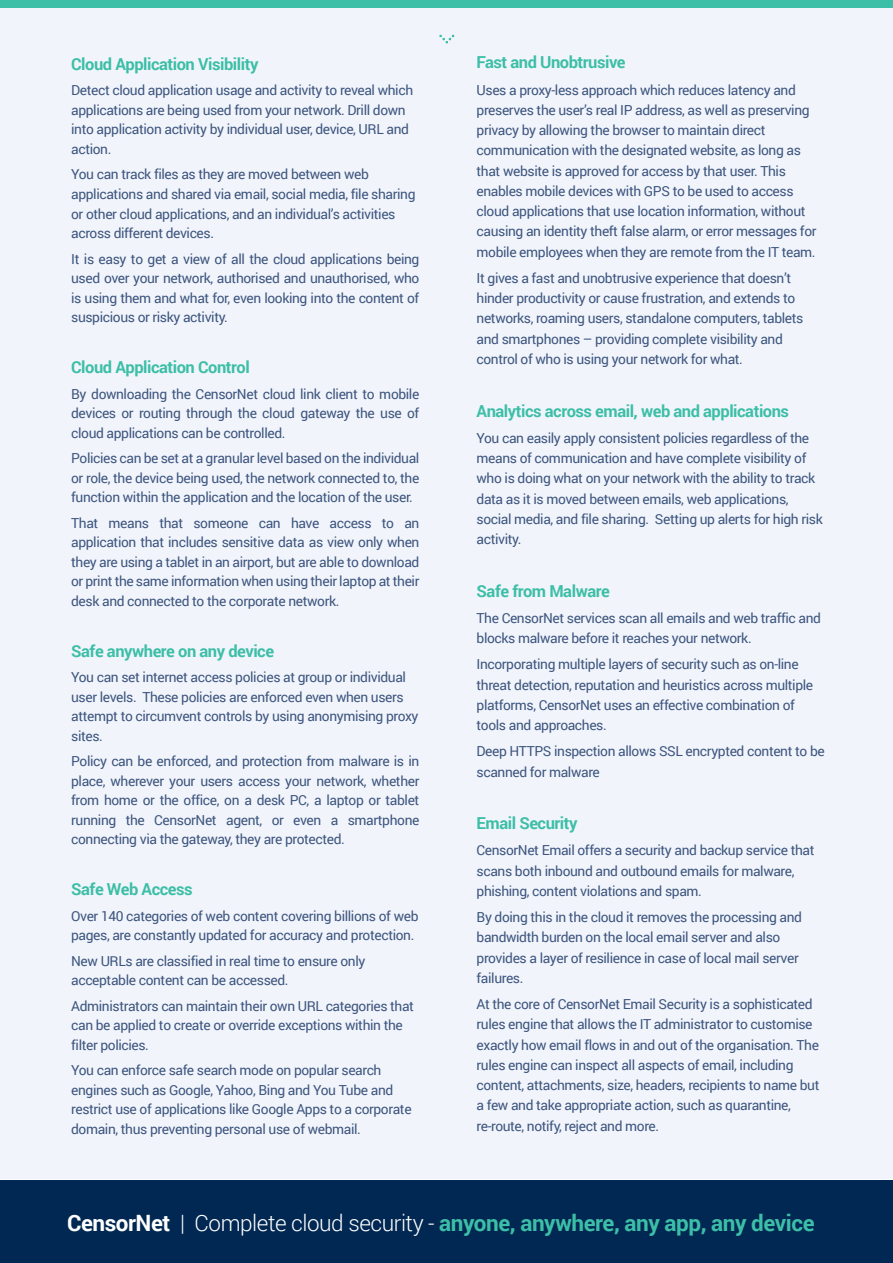
<style>
.page{position:relative;width:893px;height:1263px;background:#fff}
.page>*{position:absolute;margin:0;border:0;box-sizing:border-box;transform-origin:0 0}
.t1{font:700 22.5px "Roboto";letter-spacing:-.02em;color:#3dbea7}
.t2{font:700 16.5px "Roboto";letter-spacing:-.03em;color:#3dbea7}
.t3{font:13.8px/20.2px "Roboto";letter-spacing:-.03em;color:#3e557f}
.s1{color:#fff}
.s2{font-weight:300;color:#fff}
</style>
<div class="page">
<div style="left:0;top:0;width:893px;height:1179px;background:#f1f5fb"></div>
<div style="left:0;top:0;width:893px;height:7px;background:#3dbea7"></div>
<div style="left:0;top:1180px;width:893px;height:83px;background:#002853"></div>
<svg style="left:439px;top:35px;width:15px;height:8px"></svg>
<p class="t2" style="left:71px;top:52px;width:189px">Cloud Application Visibility</p>
<p class="t3" style="left:71px;top:80px;width:343px;line-height:19.5px">Detect cloud application usage and activity to reveal which applications are being used from your network. Drill down into application activity by individual user, device, URL and action.</p>
<p class="t3" style="left:71px;top:164px;width:346px;line-height:19.5px">You can track files as they are moved between web applications and shared via email, social media, file sharing or other cloud applications, and an individual’s activities across different devices.</p>
<p class="t3" style="left:71px;top:248px;width:350px;line-height:19.5px;text-align:justify">It is easy to get a view of all the cloud applications being used over your network, authorised and unauthorised, who is using them and what for, even looking into the content of suspicious or risky activity.</p>
<p class="t2" style="left:71px;top:355px;width:180px">Cloud Application Control</p>
<p class="t3" style="left:71px;top:383px;width:350px;line-height:19.5px;text-align:justify">By downloading the CensorNet cloud link client to mobile devices or routing through the cloud gateway the use of cloud applications can be controlled.</p>
<p class="t3" style="left:71px;top:448px;width:350px;line-height:19.5px;text-align:justify">Policies can be set at a granular level based on the individual or role, the device being used, the network connected to, the function within the application and the location of the user.</p>
<p class="t3" style="left:71px;top:512px;width:350px;line-height:19.5px;text-align:justify">That means that someone can have access to an application that includes sensitive data as view only when they are using a tablet in an airport, but are able to download or print the same information when using their laptop at their desk and connected to the corporate network.</p>
<p class="t2" style="left:71px;top:639px;width:204px">Safe anywhere on any device</p>
<p class="t3" style="left:71px;top:667px;width:349px;line-height:19.5px">You can set internet access policies at group or individual user levels. These policies are enforced even when users attempt to circumvent controls by using anonymising proxy sites.</p>
<p class="t3" style="left:71px;top:751px;width:350px;line-height:19.5px;text-align:justify">Policy can be enforced, and protection from malware is in place, wherever your users access your network, whether from home or the office, on a desk PC, a laptop or tablet running the CensorNet agent, or even a smartphone connecting via the gateway, they are protected.</p>
<p class="t2" style="left:71px;top:877px;width:123px">Safe Web Access</p>
<p class="t3" style="left:71px;top:905px;width:349px;line-height:19.5px">Over 140 categories of web content covering billions of web pages, are constantly updated for accuracy and protection.</p>
<p class="t3" style="left:71px;top:950px;width:296px;line-height:19.5px">New URLs are classified in real time to ensure only acceptable content can be accessed.</p>
<p class="t3" style="left:71px;top:995px;width:344px;line-height:19.5px">Administrators can maintain their own URL categories that can be applied to create or override exceptions within the filter policies.</p>
<p class="t3" style="left:71px;top:1060px;width:342px;line-height:19.5px">You can enforce safe search mode on popular search engines such as Google, Yahoo, Bing and You Tube and restrict use of applications like Google Apps to a corporate domain, thus preventing personal use of webmail.</p>
<p class="t2" style="left:477px;top:51px;width:151px">Fast and Unobtrusive</p>
<p class="t3" style="left:477px;top:79px;width:341px">Uses a proxy-less approach which reduces latency and preserves the user’s real IP address, as well as preserving privacy by allowing the browser to maintain direct communication with the designated website, as long as that website is approved for access by that user. This enables mobile devices with GPS to be used to access cloud applications that use location information, without causing an identity theft false alarm, or error messages for mobile employees when they are remote from the IT team.</p>
<p class="t3" style="left:477px;top:267px;width:328px">It gives a fast and unobtrusive experience that doesn’t hinder productivity or cause frustration, and extends to networks, roaming users, standalone computers, tablets and smartphones – providing complete visibility and control of who is using your network for what.</p>
<p class="t2" style="left:477px;top:399px;width:314px">Analytics across email, web and applications</p>
<p class="t3" style="left:477px;top:427px;width:348px">You can easily apply consistent policies regardless of the means of communication and have complete visibility of who is doing what on your network with the ability to track data as it is moved between emails, web applications, social media, and file sharing. Setting up alerts for high risk activity.</p>
<p class="t2" style="left:477px;top:579px;width:135px">Safe from Malware</p>
<p class="t3" style="left:477px;top:607px;width:346px">The CensorNet services scan all emails and web traffic and blocks malware before it reaches your network.</p>
<p class="t3" style="left:477px;top:654px;width:338px">Incorporating multiple layers of security such as on-line threat detection, reputation and heuristics across multiple platforms, CensorNet uses an effective combination of tools and approaches.</p>
<p class="t3" style="left:477px;top:741px;width:350px">Deep HTTPS inspection allows SSL encrypted content to be scanned for malware</p>
<p class="t2" style="left:477px;top:811px;width:102px">Email Security</p>
<p class="t3" style="left:477px;top:840px;width:339px">CensorNet Email offers a security and backup service that scans both inbound and outbound emails for malware, phishing, content violations and spam.</p>
<p class="t3" style="left:477px;top:906px;width:327px">By doing this in the cloud it removes the processing and bandwidth burden on the local email server and also provides a layer of resilience in case of local mail server failures.</p>
<p class="t3" style="left:477px;top:993px;width:344px">At the core of CensorNet Email Security is a sophisticated rules engine that allows the IT administrator to customise exactly how email flows in and out of the organisation. The rules engine can inspect all aspects of email, including content, attachments, size, headers, recipients to name but a few and take appropriate action, such as quarantine, re-route, notify, reject and more.</p>
<p class="t1" style="left:67px;top:1207px;width:749px"><span class="s1">CensorNet</span> <span class="s2">| Complete cloud security -</span> anyone, anywhere, any app, any device</p>
</div>
